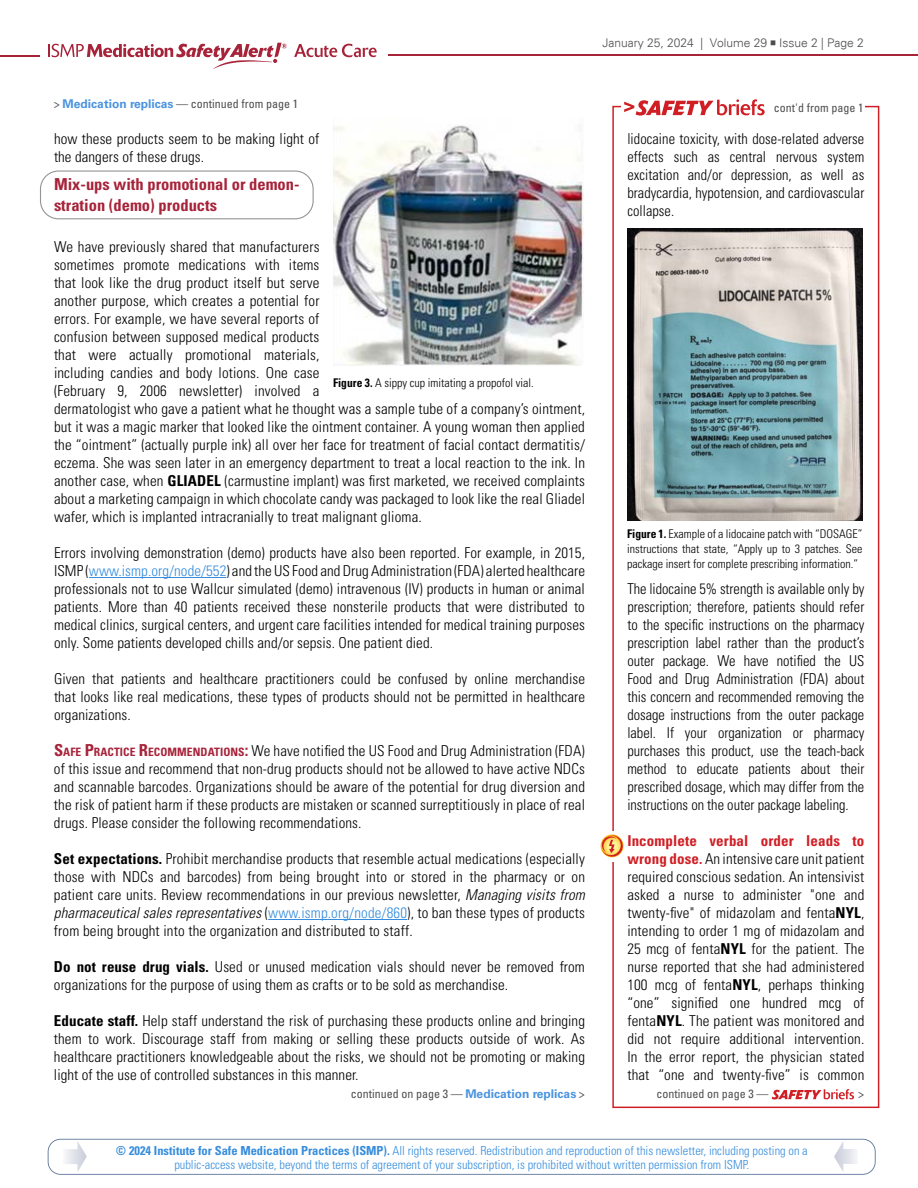
<style>
.page{position:relative;width:918px;height:1188px;background:#fff}
.page>*{position:absolute;margin:0;border:0;box-sizing:border-box;transform-origin:0 0}
.t1{font:700 condensed 16.5px/21px "Univers LT Std";color:#a7233a}
.t2{font:300 condensed 15px/18px "Univers LT Std";letter-spacing:.01em;color:#000;text-align:justify}
.t3{font:300 condensed 15px/18px "Univers LT Std";letter-spacing:.01em;color:#000;text-align:justify;scale:.96 1}
.t4{font:300 condensed 12.45px/13.5px "Univers LT Std";color:#368ddd;text-align:center}
.t5{font:300 condensed 12px/15px "Univers LT Std";color:#000;text-align:justify}
.t6{font:condensed 12px "Univers LT Std";color:#4d4d4f}
.t7{font:300 12px "Univers";color:#4d4d4f}
.s1{font-family:"Minion Pro";font-weight:400;font-size:16.5px}
.s2{font-weight:700;font-stretch:normal;color:#4b93df}
.s3{font-weight:700}
.s4{color:#368ddd}
.s5{font-weight:700;font-size:16.5px;color:#a7233a}
.s6{font-weight:700;font-size:11.55px;color:#a7233a}
.s7{font-style:italic}
.s8{font-weight:700;color:#cf1f25}
</style>
<div class="page">
<hr style="left:388px;top:55px;width:530px;height:1px;background:#a7233a">
<hr style="left:0;top:55px;width:40px;height:2px;background:#a7233a">
<svg style="left:294px;top:44px;width:83px;height:13px"></svg>
<svg style="left:49px;top:43px;width:238px;height:26px"></svg>
<div style="left:40px;top:170px;width:274px;height:49px;border:1px solid #939598;border-radius:18px"></div>
<hr style="left:89px;top:577px;width:137px;height:1px;background:#368ddd">
<hr style="left:268px;top:919px;width:139px;height:1px;background:#368ddd">
<div style="left:612px;top:106px;width:267px;height:1002px;border:2px solid #cf1f25"></div>
<div style="left:766px;top:101px;width:99px;height:11px;background:#fff"></div>
<svg style="left:772px;top:1089px;width:82px;height:10px"></svg>
<div style="left:621px;top:97px;width:151px;height:22px;background:#fff"></div>
<svg style="left:624px;top:99px;width:141px;height:17px"></svg>
<div style="left:599px;top:831px;width:26px;height:30px;background:#fff"></div>
<svg style="left:601px;top:834px;width:23px;height:23px"></svg>
<svg style="left:602px;top:835px;width:21px;height:22px"></svg>
<img style="left:627px;top:229px;width:235px;height:292px">
<img style="left:333px;top:125px;width:251px;height:241px">
<svg style="left:48px;top:1139px;width:828px;height:36px"></svg>
<p class="t7" style="left:602px;top:35px;width:263px">January 25, 2024 | Volume 29 <span class="s1">■</span> Issue 2 | Page 2</p>
<p class="t6" style="left:54px;top:96px;width:246px">&gt; <span class="s2">Medication replicas</span> — continued from page 1</p>
<p class="t6" style="left:774px;top:100px;width:91px">cont'd from page 1</p>
<p class="t2" style="left:54px;top:130px;width:267px">how these products seem to be making light of the dangers of these drugs.</p>
<p class="t1" style="left:54px;top:173px;width:247px">Mix-ups with promotional or demon&shy;stration (demo) products</p>
<p class="t2" style="left:54px;top:238px;width:533px;text-align:left">We have previously shared that manufacturers<br>sometimes promote medications with items<br>that look like the drug product itself but serve<br>another purpose, which creates a potential for<br>errors. For example, we have several reports of<br>confusion between supposed medical products<br>that were actually promotional materials,<br>including candies and body lotions. One case<br>(February 9, 2006 newsletter) involved a<br>dermatologist who gave a patient what he thought was a sample tube of a company’s ointment, but it was a magic marker that looked like the ointment container. A young woman then applied the “ointment” (actually purple ink) all over her face for treatment of facial contact dermatitis/ eczema. She was seen later in an emergency department to treat a local reaction to the ink. In another case, when <span class="s3">GLIADEL</span> (carmustine implant) was first marketed, we received complaints about a marketing campaign in which chocolate candy was packaged to look like the real Gliadel wafer, which is implanted intracranially to treat malignant glioma.</p>
<p class="t2" style="left:54px;top:544px;width:533px">Errors involving demonstration (demo) products have also been reported. For example, in 2015, ISMP (<span class="s4">www.ismp.org/node/552</span>) and the US Food and Drug Administration (FDA) alerted healthcare professionals not to use Wallcur simulated (demo) intravenous (IV) products in human or animal patients. More than 40 patients received these nonsterile products that were distributed to medical clinics, surgical centers, and urgent care facilities intended for medical training purposes only. Some patients developed chills and/or sepsis. One patient died.</p>
<p class="t2" style="left:54px;top:670px;width:533px">Given that patients and healthcare practitioners could be confused by online merchandise that looks like real medications, these types of products should not be permitted in healthcare organizations.</p>
<p class="t2" style="left:54px;top:742px;width:533px"><span class="s5">S</span><span class="s6">AFE</span> <span class="s5">P</span><span class="s6">RACTICE</span> <span class="s5">R</span><span class="s6">ECOMMENDATIONS</span><span class="s5">:</span> We have notified the US Food and Drug Administration (FDA) of this issue and recommend that non-drug products should not be allowed to have active NDCs and scannable barcodes. Organizations should be aware of the potential for drug diversion and the risk of patient harm if these products are mistaken or scanned surreptitiously in place of real drugs. Please consider the following recommendations.</p>
<p class="t2" style="left:54px;top:850px;width:533px"><span class="s3">Set expectations.</span> Prohibit merchandise products that resemble actual medications (especially those with NDCs and barcodes) from being brought into or stored in the pharmacy or on patient care units. Review recommendations in our previous newsletter, <span class="s7">Managing visits from pharmaceutical sales representatives</span> (<span class="s4">www.ismp.org/node/860</span>), to ban these types of products from being brought into the organization and distributed to staff.</p>
<p class="t2" style="left:54px;top:958px;width:532px"><span class="s3">Do not reuse drug vials.</span> Used or unused medication vials should never be removed from organizations for the purpose of using them as crafts or to be sold as merchandise.</p>
<p class="t2" style="left:54px;top:1012px;width:533px"><span class="s3">Educate staff.</span> Help staff understand the risk of purchasing these products online and bringing them to work. Discourage staff from making or selling these products outside of work. As healthcare practitioners knowledgeable about the risks, we should not be promoting or making light of the use of controlled substances in this manner.</p>
<p class="t5" style="left:333px;top:376px;width:202px"><span class="s3">Figure 3.</span> A sippy cup imitating a propofol vial.</p>
<p class="t3" style="left:627px;top:130px;width:248px">lidocaine toxicity, with dose-related adverse effects such as central nervous system excitation and/or depression, as well as bradycardia, hypotension, and cardiovascular collapse.</p>
<p class="t5" style="left:627px;top:526px;width:237px"><span class="s3">Figure 1.</span> Example of a lidocaine patch with “DOSAGE” instructions that state, “Apply up to 3 patches. See package insert for complete prescribing information.”</p>
<p class="t3" style="left:627px;top:580px;width:248px">The lidocaine 5% strength is available only by prescription; therefore, patients should refer to the specific instructions on the pharmacy prescription label rather than the product’s outer package. We have notified the US Food and Drug Administration (FDA) about this concern and recommended removing the dosage instructions from the outer package label. If your organization or pharmacy purchases this product, use the teach-back method to educate patients about their prescribed dosage, which may differ from the instructions on the outer package labeling.</p>
<p class="t2" style="left:627px;top:832px;width:239px"><span class="s8">Incomplete verbal order leads to wrong dose.</span> An intensive care unit patient required conscious sedation. An intensivist asked a nurse to administer "one and twenty-five" of midazolam and fenta<span class="s3">NYL</span>, intending to order 1 mg of midazolam and 25 mcg of fenta<span class="s3">NYL</span> for the patient. The nurse reported that she had administered 100 mcg of fenta<span class="s3">NYL</span>, perhaps thinking “one” signified one hundred mcg of fenta<span class="s3">NYL</span>. The patient was monitored and did not require additional intervention.<br>In the error report, the physician stated that “one and twenty-five” is common</p>
<p class="t6" style="left:351px;top:1086px;width:236px">continued on page 3 — <span class="s2">Medication replicas</span> &gt;</p>
<p class="t6" style="left:656px;top:1086px;width:113px">continued on page 3 —</p>
<p class="t6" style="left:858px;top:1086px;width:7px">&gt;</p>
<p class="t4" style="left:116px;top:1144px;width:693px"><span class="s3">© 2024 Institute for Safe Medication Practices (ISMP).</span> All rights reserved. Redistribution and reproduction of this newsletter, including posting on a public-access website, beyond the terms of agreement of your subscription, is prohibited without written permission from ISMP.</p>
</div>
